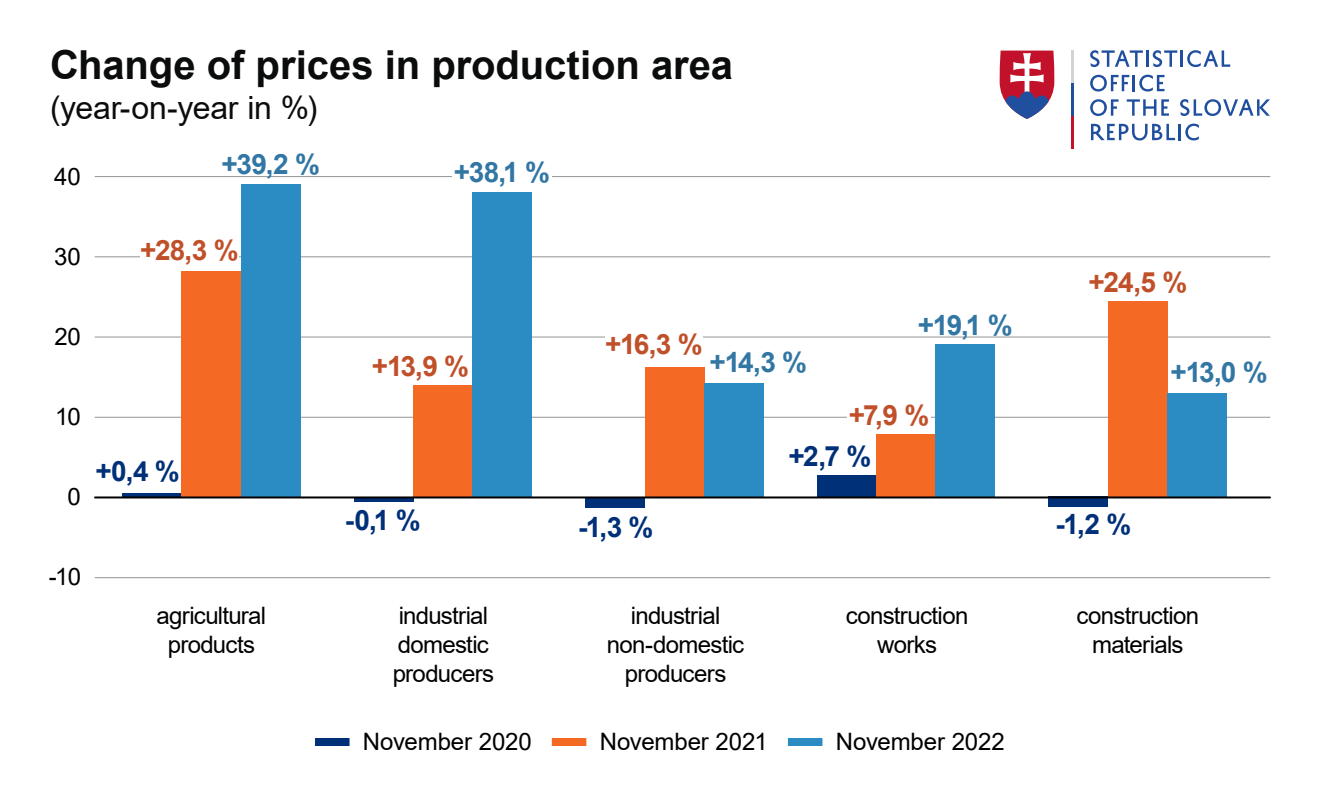
<style>
.page{position:relative;width:1320px;height:800px;background:#fff}
.page>*{position:absolute;margin:0;border:0;box-sizing:border-box;transform-origin:0 0}
.t1{font:700 40px "Arial";letter-spacing:-.005em;color:#0b0c0c}
.t2{font:32px "Arial";letter-spacing:-.01em;color:#0b0c0c}
.t3{font:700 28px "Arial";letter-spacing:-.06em;color:#3277a4}
.t4{font:700 28px "Arial";letter-spacing:-.045em;color:#c05029}
.t5{font:700 28px "Arial";color:#003078}
.t6{font:24px/28.8px "Arial";letter-spacing:-.03em;color:#000;text-align:center}
.t7{font:24px "Arial";letter-spacing:-.005em;color:#000}
</style>
<div class="page">
<hr style="left:95px;top:176px;width:1175px;height:1px;background:#949494">
<hr style="left:95px;top:256px;width:1175px;height:1px;background:#949494">
<hr style="left:95px;top:337px;width:1175px;height:1px;background:#949494">
<hr style="left:95px;top:417px;width:1175px;height:1px;background:#949494">
<hr style="left:95px;top:577px;width:1175px;height:1px;background:#949494">
<hr style="left:122px;top:493px;width:60px;height:4px;background:#003078">
<div style="left:182px;top:271px;width:59px;height:226px;background:#f46a25"></div>
<div style="left:241px;top:184px;width:60px;height:313px;background:#2b8cc4"></div>
<div style="left:585px;top:497px;width:60px;height:10px;background:#003078"></div>
<div style="left:645px;top:367px;width:59px;height:130px;background:#f46a25"></div>
<div style="left:704px;top:383px;width:60px;height:114px;background:#2b8cc4"></div>
<div style="left:1049px;top:496px;width:59px;height:11px;background:#003078"></div>
<div style="left:1108px;top:301px;width:59px;height:196px;background:#f46a25"></div>
<div style="left:1167px;top:393px;width:60px;height:104px;background:#2b8cc4"></div>
<div style="left:817px;top:475px;width:59px;height:22px;background:#003078"></div>
<div style="left:876px;top:434px;width:60px;height:63px;background:#f46a25"></div>
<div style="left:936px;top:344px;width:59px;height:153px;background:#2b8cc4"></div>
<div style="left:140px;top:240px;width:99px;height:20px;background:#fff"></div>
<div style="left:452px;top:162px;width:100px;height:20px;background:#fff"></div>
<div style="left:605px;top:334px;width:98px;height:20px;background:#fff"></div>
<div style="left:847px;top:404px;width:84px;height:21px;background:#fff"></div>
<div style="left:413px;top:386px;width:60px;height:111px;background:#f46a25"></div>
<div style="left:473px;top:192px;width:59px;height:306px;background:#2b8cc4"></div>
<svg style="left:354px;top:498px;width:59px;height:4px"></svg>
<hr style="left:95px;top:496px;width:1175px;height:2px;background:#000">
<div style="left:315px;top:738px;width:35px;height:8px;background:#003078"></div>
<div style="left:552px;top:738px;width:34px;height:8px;background:#f46a25"></div>
<div style="left:788px;top:738px;width:34px;height:8px;background:#2b8cc4"></div>
<svg style="left:1090px;top:50px;width:53px;height:17px"></svg>
<hr style="left:1146px;top:50px;width:3px;height:17px;background:#1f4f9e">
<svg style="left:1153px;top:50px;width:77px;height:17px"></svg>
<svg style="left:1090px;top:75px;width:75px;height:17px"></svg>
<svg style="left:1090px;top:99px;width:29px;height:17px"></svg>
<svg style="left:1127px;top:99px;width:42px;height:17px"></svg>
<svg style="left:1180px;top:99px;width:90px;height:17px"></svg>
<svg style="left:1091px;top:124px;width:108px;height:16px"></svg>
<svg style="left:1000px;top:51px;width:54px;height:68px"></svg>
<hr style="left:1071px;top:51px;width:2px;height:32px;background:#d1d4d4">
<hr style="left:1071px;top:83px;width:2px;height:33px;background:#1f4f9e">
<hr style="left:1071px;top:116px;width:2px;height:32px;background:#c2122b">
<h1 class="t1" style="left:50px;top:37px;width:685px">Change of prices in production area</h1>
<h2 class="t2" style="left:50px;top:86px;width:269px">(year-on-year in %)</h2>
<p class="t6" style="left:54px;top:162px;width:28px">40</p>
<p class="t3" style="left:221px;top:145px;width:100px">+39,2 %</p>
<p class="t3" style="left:454px;top:153px;width:98px">+38,1 %</p>
<p class="t6" style="left:54px;top:242px;width:28px">30</p>
<p class="t6" style="left:54px;top:322px;width:28px">20</p>
<p class="t6" style="left:55px;top:402px;width:27px">10</p>
<p class="t6" style="left:68px;top:482px;width:15px">0</p>
<p class="t6" style="left:49px;top:562px;width:34px">-10</p>
<p class="t4" style="left:140px;top:230px;width:100px">+28,3 %</p>
<p class="t5" style="left:95px;top:452px;width:86px">+0,4 %</p>
<p class="t4" style="left:372px;top:347px;width:99px">+13,9 %</p>
<p class="t5" style="left:345px;top:500px;width:77px">-0,1 %</p>
<p class="t4" style="left:605px;top:325px;width:99px">+16,3 %</p>
<p class="t3" style="left:710px;top:343px;width:99px">+14,3 %</p>
<p class="t3" style="left:918px;top:305px;width:96px">+19,1 %</p>
<p class="t4" style="left:849px;top:395px;width:82px">+7,9 %</p>
<p class="t5" style="left:788px;top:436px;width:84px">+2,7 %</p>
<p class="t5" style="left:578px;top:507px;width:77px">-1,3 %</p>
<p class="t4" style="left:1089px;top:262px;width:100px">+24,5 %</p>
<p class="t3" style="left:1171px;top:352px;width:98px">+13,0 %</p>
<p class="t5" style="left:1056px;top:504px;width:77px">-1,2 %</p>
<p class="t6" style="left:157px;top:601px;width:111px">agricultural products</p>
<p class="t6" style="left:846px;top:601px;width:124px">construction works</p>
<p class="t6" style="left:1077px;top:601px;width:124px">construction materials</p>
<p class="t6" style="left:393px;top:601px;width:103px;text-align:left">industrial domestic producers</p>
<p class="t6" style="left:607px;top:601px;width:139px">industrial non-domestic producers</p>
<p class="t7" style="left:363px;top:725px;width:170px">November 2020</p>
<p class="t7" style="left:600px;top:725px;width:170px">November 2021</p>
<p class="t7" style="left:836px;top:725px;width:171px">November 2022</p>
</div>
